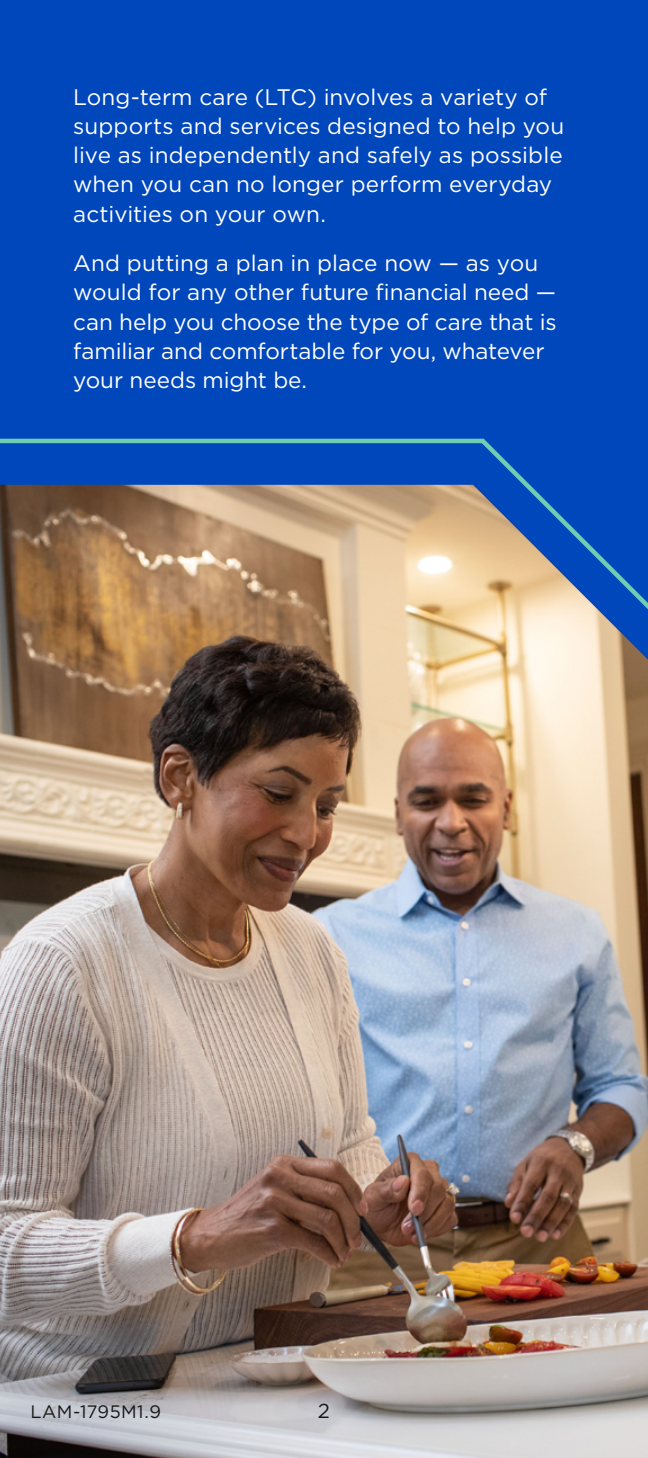
<style>
.page{position:relative;width:648px;height:1458px;background:#fff}
.page>*{position:absolute;margin:0;border:0;box-sizing:border-box;transform-origin:0 0}
.Body{font:22.5px/29.2px "Gotham";color:#fff}
.t1{font:20.25px "Gotham";color:#171717}
.t2{font:18px "Gotham";letter-spacing:.02em;color:#171717}
</style>
<div class="page">
<img style="left:0;top:660px;width:648px;height:798px">
<svg style="left:0;top:0;width:648px;height:660px;background:#0d4db6"></svg>
<svg style="left:0;top:436px;width:648px;height:190px;background:#797f90"></svg>
<p class="Body" style="left:73px;top:82px;width:493px">Long-term care (LTC) involves a variety of supports and services designed to help you live as independently and safely as possible when you can no longer perform everyday activities on your own.</p>
<p class="Body" style="left:73px;top:248px;width:485px">And putting a plan in place now — as you would for any other future financial need — can help you choose the type of care that is familiar and comfortable for you, whatever your needs might be.</p>
<p class="t2" style="left:30px;top:1400px;width:132px">LAM-1795M1.9</p>
<p class="t1" style="left:318px;top:1398px;width:14px">2</p>
</div>
